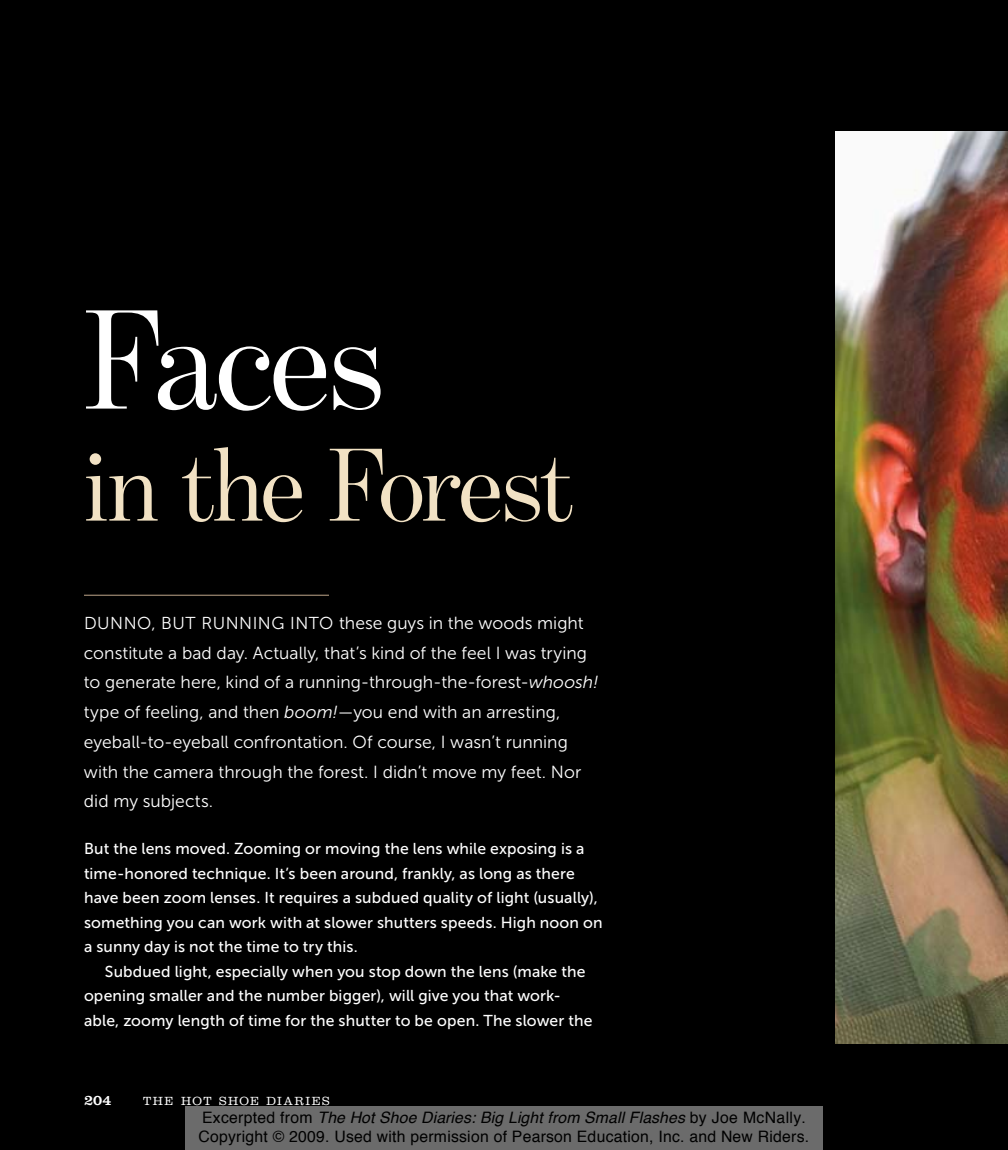
<style>
.page{position:relative;width:1008px;height:1150px;background:#000}
.page>*{position:absolute;margin:0;border:0;box-sizing:border-box;transform-origin:0 0}
.t1{font:143.5px "Benton Mod Disp";letter-spacing:-.015em;color:#fff}
.t2{font:105px "Benton Mod Disp";letter-spacing:-.015em;color:#f2e2c4}
.t3{font:17.5px/29.8px "Museo Sans 300";letter-spacing:.005em;color:#fff}
.t4{font:15.75px "Museo Sans 500";letter-spacing:.01em;color:#fff}
.t5{font:15.75px/19.2px "Helvetica";letter-spacing:.015em;color:#000}
.t6{font:14.88px "Clarendon";color:#fff}
.t7{font:300 12.25px "Clarendon";letter-spacing:.12em;color:#fff}
.s1{font-size:17.32px}
.s2{font-style:italic}
</style>
<div class="page">
<img style="left:836px;top:131px;width:172px;height:912px">
<hr style="left:84px;top:595px;width:245px;height:1px;background:#a8927a">
<div style="left:186px;top:1107px;width:636px;height:43px;background:#6b6b6b"></div>
<p class="t1" style="left:85px;top:282px;width:301px">Faces</p>
<p class="t2" style="left:85px;top:428px;width:490px">in the Forest</p>
<p class="t3" style="left:84px;top:608px;width:516px"><span class="s1">Dunno, but runni ng i nto</span> these guys in the woods might constitute a bad day. Actually, that’s kind of the feel I was trying to generate here, kind of a running-through-the-forest-<span class="s2">whoosh! </span>type of feeling, and then <span class="s2">boom!</span>—you end with an arresting, eyeball-to-eyeball confrontation. Of course, I wasn’t running with the camera through the forest. I didn’t move my feet. N or did my subjects.</p>
<p class="t4" style="left:84px;top:840px;width:502px">But the lens moved. Zooming or moving the lens while exposing is a</p>
<p class="t4" style="left:84px;top:864px;width:492px">time-honored technique. It’s been around, frankly, as long as there</p>
<p class="t4" style="left:84px;top:889px;width:515px">have been zoom lenses. It requires a subdued quality of light (usually),</p>
<p class="t4" style="left:84px;top:913px;width:520px">something you can work with at slower shutters speeds. High noon on</p>
<p class="t4" style="left:84px;top:938px;width:275px">a sunny day is not the time to try this.</p>
<p class="t4" style="left:105px;top:962px;width:482px">Subdued light, especially when you stop down the lens (make the</p>
<p class="t4" style="left:84px;top:987px;width:479px">opening smaller and the number bigger), will give you that work-</p>
<p class="t4" style="left:84px;top:1011px;width:510px">able, zoomy length of time for the shutter to be open. The slower the</p>
<p class="t6" style="left:84px;top:1091px;width:29px">204</p>
<p class="t7" style="left:143px;top:1093px;width:188px">THE HOT SHOE DIARIES</p>
<p class="t5" style="left:199px;top:1108px;width:612px">Excerpted from <span class="s2">The Hot Shoe Diaries: Big Light from Small Flashes</span> by Joe McNally.<br>Copyright © 2009. Used with permission of Pearson Education, Inc. and New Riders.</p>
</div>
